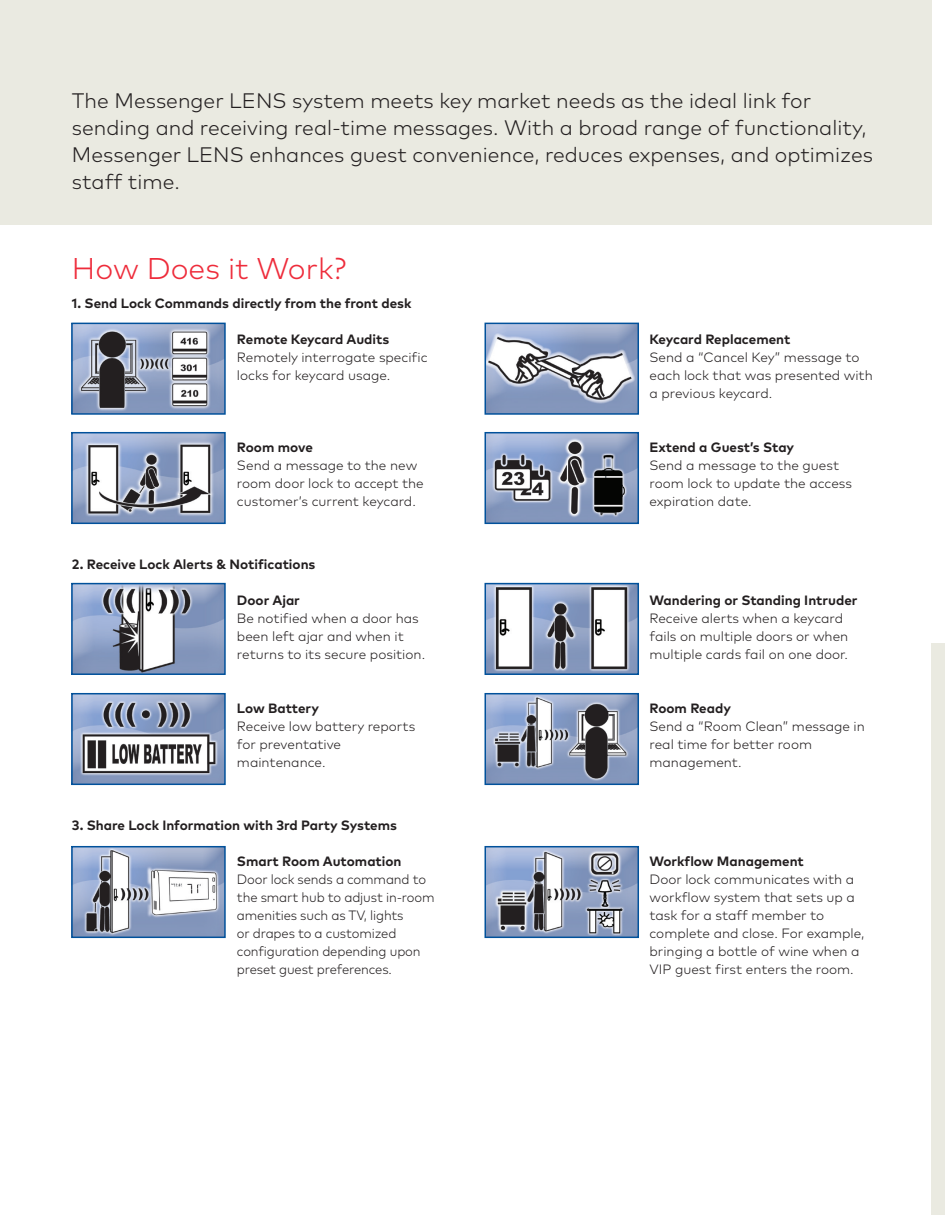
<style>
.page{position:relative;width:945px;height:1215px;background:#fff}
.page>*{position:absolute;margin:0;border:0;box-sizing:border-box;transform-origin:0 0}
.t1{font:300 30px "Mark Pro";color:#ee2c3b}
.t2{font:300 21px/27px "Mark Pro";color:#231f20}
.t3{font:300 13.5px/18px "Mark Pro";color:#231f20}
.t4{font:700 13.5px "Mark Pro";color:#231f20}
.t5{font:300 13.5px/18px "Mark Pro";color:#231f20;scale:.96 1}
</style>
<div class="page">
<div style="left:0;top:0;width:932px;height:225px;background:#eaeae1"></div>
<img style="left:74px;top:326px;width:149px;height:86px">
<div style="left:71px;top:323px;width:155px;height:92px;border:2px solid #01519b"></div>
<img style="left:74px;top:435px;width:149px;height:86px">
<div style="left:71px;top:432px;width:155px;height:92px;border:2px solid #01519b"></div>
<img style="left:74px;top:586px;width:149px;height:86px">
<div style="left:71px;top:583px;width:155px;height:92px;border:2px solid #01519b"></div>
<img style="left:74px;top:696px;width:149px;height:86px">
<div style="left:71px;top:693px;width:155px;height:92px;border:2px solid #01519b"></div>
<img style="left:74px;top:849px;width:149px;height:86px">
<div style="left:71px;top:846px;width:155px;height:92px;border:2px solid #01519b"></div>
<img style="left:488px;top:849px;width:148px;height:86px">
<div style="left:485px;top:846px;width:154px;height:92px;border:2px solid #01519b"></div>
<img style="left:488px;top:696px;width:148px;height:86px">
<div style="left:485px;top:693px;width:154px;height:92px;border:2px solid #01519b"></div>
<img style="left:488px;top:586px;width:148px;height:86px">
<div style="left:485px;top:583px;width:154px;height:92px;border:2px solid #01519b"></div>
<img style="left:488px;top:326px;width:148px;height:86px">
<div style="left:485px;top:323px;width:154px;height:92px;border:2px solid #01519b"></div>
<img style="left:488px;top:435px;width:148px;height:86px">
<div style="left:485px;top:432px;width:154px;height:92px;border:2px solid #01519b"></div>
<div style="left:932px;top:644px;width:13px;height:571px;background:#eaeae1"></div>
<p class="t2" style="left:72px;top:85px;width:803px">The Messenger LENS system meets key market needs as the ideal link for sending and receiving real-time messages. With a broad range of functionality, Messenger LENS enhances guest convenience, reduces expenses, and optimizes staff time.</p>
<h1 class="t1" style="left:72px;top:246px;width:276px">How Does it Work?</h1>
<p class="t4" style="left:72px;top:293px;width:341px">1. Send Lock Commands directly from the front desk</p>
<p class="t4" style="left:237px;top:329px;width:154px">Remote Keycard Audits</p>
<p class="t3" style="left:237px;top:347px;width:192px">Remotely interrogate specific locks for keycard usage.</p>
<p class="t4" style="left:237px;top:437px;width:77px">Room move</p>
<p class="t3" style="left:237px;top:455px;width:188px">Send a message to the new room door lock to accept the customer’s current keycard.</p>
<p class="t4" style="left:72px;top:554px;width:245px">2. Receive Lock Alerts &amp; Notifications</p>
<p class="t4" style="left:237px;top:590px;width:64px">Door Ajar</p>
<p class="t3" style="left:237px;top:608px;width:190px">Be notified when a door has been left ajar and when it returns to its secure position.</p>
<p class="t4" style="left:237px;top:698px;width:84px">Low Battery</p>
<p class="t3" style="left:237px;top:716px;width:180px">Receive low battery reports for preventative maintenance.</p>
<p class="t4" style="left:72px;top:815px;width:327px">3. Share Lock Information with 3rd Party Systems</p>
<p class="t4" style="left:237px;top:851px;width:166px">Smart Room Automation</p>
<p class="t5" style="left:237px;top:869px;width:207px">Door lock sends a command to the smart hub to adjust in-room amenities such as TV, lights<br>or drapes to a customized configuration depending upon preset guest preferences.</p>
<p class="t4" style="left:650px;top:329px;width:142px">Keycard Replacement</p>
<p class="t3" style="left:650px;top:347px;width:225px">Send a “Cancel Key” message to each lock that was presented with a previous keycard.</p>
<p class="t4" style="left:650px;top:437px;width:146px">Extend a Guest’s Stay</p>
<p class="t3" style="left:650px;top:455px;width:204px">Send a message to the guest room lock to update the access expiration date.</p>
<p class="t4" style="left:650px;top:590px;width:210px">Wandering or Standing Intruder</p>
<p class="t3" style="left:650px;top:608px;width:200px">Receive alerts when a keycard fails on multiple doors or when multiple cards fail on one door.</p>
<p class="t4" style="left:650px;top:698px;width:83px">Room Ready</p>
<p class="t3" style="left:650px;top:716px;width:217px">Send a “Room Clean” message in real time for better room management.</p>
<p class="t4" style="left:650px;top:851px;width:156px">Workflow Management</p>
<p class="t3" style="left:650px;top:869px;width:217px">Door lock communicates with a workflow system that sets up a task for a staff member to complete and close. For example, bringing a bottle of wine when a<br>VIP guest first enters the room.</p>
</div>
